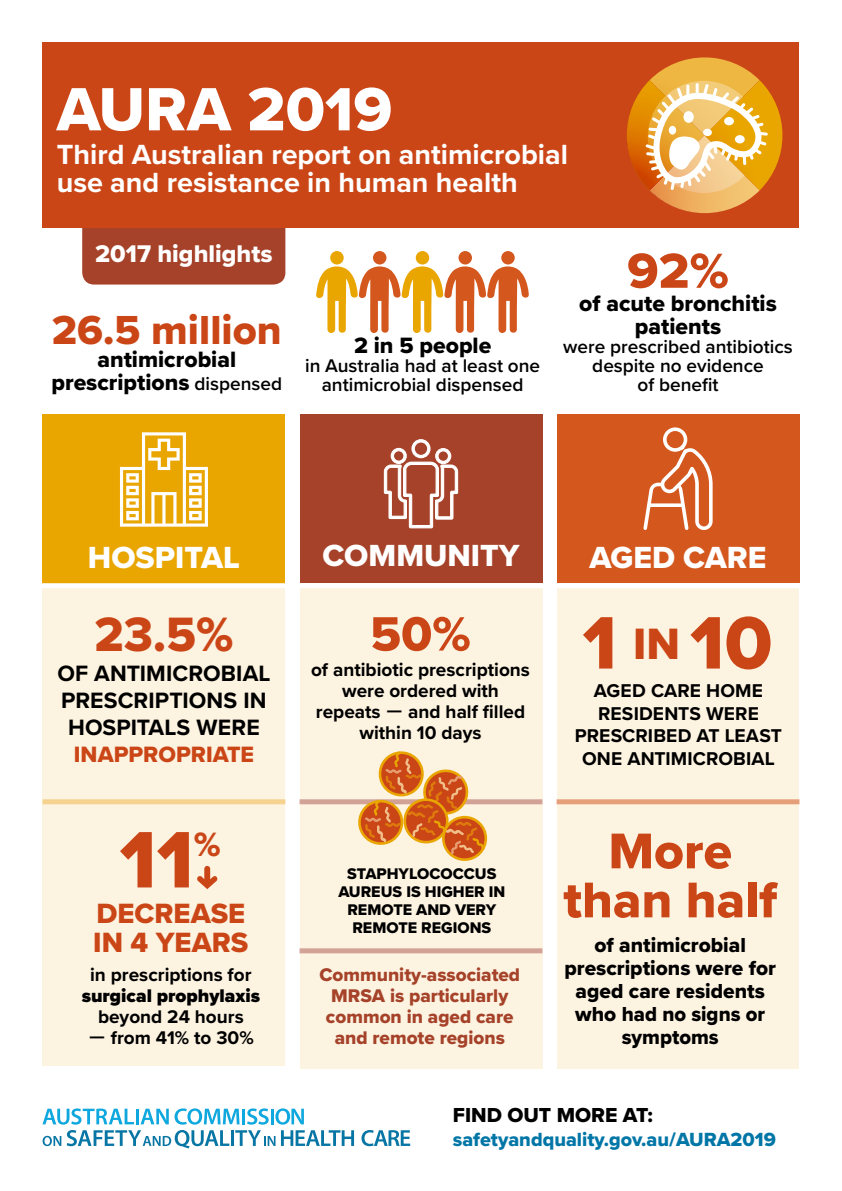
<style>
.page{position:relative;width:842px;height:1191px;background:#fff}
.page>*{position:absolute;margin:0;border:0;box-sizing:border-box;transform-origin:0 0}
.t1{font:83px "Proxima Nova Extrabld";color:#cb4617}
.t2{font:77px "Proxima Nova Extrabld";color:#cb4617}
.t3{font:63.2px "Proxima Nova Extrabld";color:#fff}
.t4{font:52px/49px "Proxima Nova Extrabld";color:#cb4617;text-align:center}
.t5{font:51px "Proxima Nova Extrabld";color:#cb4617}
.t6{font:50px "Proxima Nova Extrabld";color:#cb4617}
.t7{font:42px "Proxima Nova Extrabld";color:#cb4617}
.t8{font:35px "Proxima Nova Extrabld";color:#cb4617}
.t9{font:31.7px "Proxima Nova Extrabld";color:#fff}
.t10{font:28.9px "Proxima Nova Extrabld";color:#cb4617}
.t11{font:700 28.7px/27.6px "Proxima Nova";color:#fff}
.t12{font:25px "Proxima Nova Extrabld";color:#fff}
.t13{font:23px/23px "Proxima Nova Extrabld";color:#000;text-align:center}
.t14{font:700 23px/27px "Proxima Nova";letter-spacing:.005em;color:#000;text-align:center}
.t15{font:21px/23px "Proxima Nova Extrabld";color:#000;text-align:center}
.t16{font:19.8px "Proxima Nova Extrabld";color:#0076a7}
.t17{font:700 19.2px/22.5px "Proxima Nova";letter-spacing:.005em;color:#000;text-align:center}
.t18{font:700 19px/21px "Proxima Nova";color:#000;text-align:center}
.t19{font:600 19px/19px "Proxima Nova";color:#000;text-align:center}
.t20{font:19px/21px "Proxima Nova Extrabld";color:#a54229;text-align:center}
.t21{font:16px/18px "Proxima Nova Extrabld";color:#000;text-align:center}
.s1{font-family:"Proxima Nova";font-weight:600;font-size:19px}
.s2{font-family:"Proxima Nova Extrabld";font-weight:400;color:#cb4617}
.s3{font-weight:900}
.s4{font-family:"Museo Sans 700";font-weight:400}
.s5{font-size:45.5px}
</style>
<div class="page">
<div style="left:82px;top:200px;width:203px;height:84px;background:#a54229;border-radius:12px"></div>
<div style="left:43px;top:561px;width:242px;height:504px;background:#fdf3e1"></div>
<div style="left:300px;top:564px;width:242px;height:504px;background:#fdf3e1"></div>
<div style="left:557px;top:564px;width:241px;height:504px;background:#fdf3e1"></div>
<div style="left:43px;top:43px;width:756px;height:185px;background:#cb4617"></div>
<div style="left:43px;top:415px;width:242px;height:173px;background:#e9a500"></div>
<div style="left:557px;top:415px;width:242px;height:168px;background:#d4581e"></div>
<div style="left:300px;top:415px;width:242px;height:168px;background:#a54229"></div>
<svg style="left:43px;top:1108px;width:91px;height:16px"></svg>
<hr style="left:136px;top:1108px;width:3px;height:16px;background:#0ea7de">
<svg style="left:141px;top:1108px;width:28px;height:16px"></svg>
<svg style="left:175px;top:1108px;width:65px;height:16px"></svg>
<hr style="left:242px;top:1108px;width:3px;height:16px;background:#0ea7de">
<svg style="left:247px;top:1108px;width:22px;height:16px"></svg>
<hr style="left:271px;top:1108px;width:3px;height:16px;background:#0ea7de">
<svg style="left:275px;top:1108px;width:29px;height:16px"></svg>
<svg style="left:43px;top:1135px;width:18px;height:11px"></svg>
<svg style="left:67px;top:1130px;width:162px;height:18px"></svg>
<hr style="left:231px;top:1130px;width:3px;height:16px;background:#0876a4">
<svg style="left:235px;top:1130px;width:119px;height:16px"></svg>
<svg style="left:361px;top:1130px;width:49px;height:16px"></svg>
<svg style="left:627px;top:57px;width:155px;height:156px"></svg>
<svg style="left:120px;top:432px;width:88px;height:94px"></svg>
<svg style="left:383px;top:439px;width:76px;height:90px"></svg>
<div style="left:330px;top:251px;width:14px;height:13px;background:#e9a500;border-radius:50%"></div>
<div style="left:501px;top:251px;width:14px;height:13px;background:#d4581e;border-radius:50%"></div>
<div style="left:416px;top:251px;width:13px;height:13px;background:#e9a500;border-radius:50%"></div>
<div style="left:373px;top:251px;width:13px;height:13px;background:#d4581e;border-radius:50%"></div>
<div style="left:458px;top:251px;width:14px;height:13px;background:#d4581e;border-radius:50%"></div>
<svg style="left:316px;top:263px;width:213px;height:70px"></svg>
<svg style="left:643px;top:427px;width:70px;height:103px"></svg>
<div style="left:557px;top:799px;width:242px;height:5px;background:#e5a079"></div>
<div style="left:300px;top:799px;width:242px;height:5px;background:#d3a296"></div>
<div style="left:300px;top:948px;width:242px;height:5px;background:#d3a296"></div>
<div style="left:43px;top:799px;width:242px;height:5px;background:#f6d28f"></div>
<div style="left:35px;top:583px;width:787px;height:5px;background:#fff"></div>
<svg style="left:443px;top:817px;width:43px;height:43px"></svg>
<div style="left:442px;top:815px;width:45px;height:46px;border:3px solid #e9a500;border-radius:50%"></div>
<svg style="left:355px;top:751px;width:129px;height:103px"></svg>
<svg style="left:197px;top:866px;width:20px;height:23px"></svg>
<p class="t3" style="left:57px;top:62px;width:337px">AURA 2019</p>
<p class="t11" style="left:57px;top:140px;width:513px">Third Australian report on antimicrobial use and resistance in human health</p>
<p class="t12" style="left:95px;top:235px;width:179px">2017 highlights</p>
<p class="t7" style="left:52px;top:299px;width:231px">26.5 million</p>
<p class="t13" style="left:51px;top:348px;width:232px">antimicrobial prescriptions <span class="s1">dispensed</span></p>
<p class="t13" style="left:354px;top:333px;width:139px">2 in 5 people</p>
<p class="t19" style="left:305px;top:355px;width:237px">in Australia had at least one antimicrobial dispensed</p>
<p class="t5" style="left:627px;top:233px;width:103px">92%</p>
<p class="t13" style="left:579px;top:291px;width:199px">of acute bronchitis patients</p>
<p class="t19" style="left:563px;top:336px;width:231px">were prescribed antibiotics despite no evidence<br>of benefit</p>
<p class="t9" style="left:88px;top:533px;width:154px">HOSPITAL</p>
<p class="t9" style="left:322px;top:531px;width:199px">COMMUNITY</p>
<p class="t9" style="left:589px;top:533px;width:179px">AGED CARE</p>
<p class="t6" style="left:94px;top:597px;width:141px">23.5%</p>
<p class="t14" style="left:57px;top:659px;width:215px">OF ANTIMICROBIAL<br>PRESCRIPTIONS IN<br>HOSPITALS WERE<br><span class="s2">INAPPROPRIATE</span></p>
<p class="t1" style="left:120px;top:798px;width:76px">11</p>
<p class="t8" style="left:194px;top:818px;width:28px">%</p>
<p class="t10" style="left:97px;top:892px;width:150px">DECREASE</p>
<p class="t10" style="left:93px;top:921px;width:157px">IN 4 YEARS</p>
<p class="t18" style="left:82px;top:964px;width:180px">in prescriptions for <span class="s3">surgical prophylaxis </span>beyond 24 hours</p>
<p class="t18" style="left:88px;top:1027px;width:167px"><span class="s4">—</span> from 41% to 30%</p>
<p class="t6" style="left:370px;top:596px;width:102px">50%</p>
<p class="t18" style="left:311px;top:658px;width:220px">of antibiotic prescriptions were ordered with repeats <span class="s4">—</span> and half filled within 10 days</p>
<p class="t21" style="left:338px;top:864px;width:169px">STAPHYLOCOCCUS<br>AUREUS IS HIGHER IN<br>REMOTE AND VERY<br>REMOTE REGIONS</p>
<p class="t20" style="left:319px;top:964px;width:202px">Community-associated<br>MRSA is particularly common in aged care and remote regions</p>
<p class="t2" style="left:583px;top:585px;width:191px">1 <span class="s5">IN</span> 10</p>
<p class="t17" style="left:575px;top:679px;width:209px">AGED CARE HOME<br>RESIDENTS WERE<br>PRESCRIBED AT LEAST<br>ONE ANTIMICROBIAL</p>
<p class="t4" style="left:563px;top:825px;width:215px">More than half</p>
<p class="t15" style="left:564px;top:933px;width:213px">of antimicrobial prescriptions were for aged care residents who had no signs or symptoms</p>
<p class="t15" style="left:453px;top:1103px;width:202px">FIND OUT MORE AT:</p>
<p class="t16" style="left:453px;top:1124px;width:325px">safetyandquality.gov.au/AURA2019</p>
</div>
